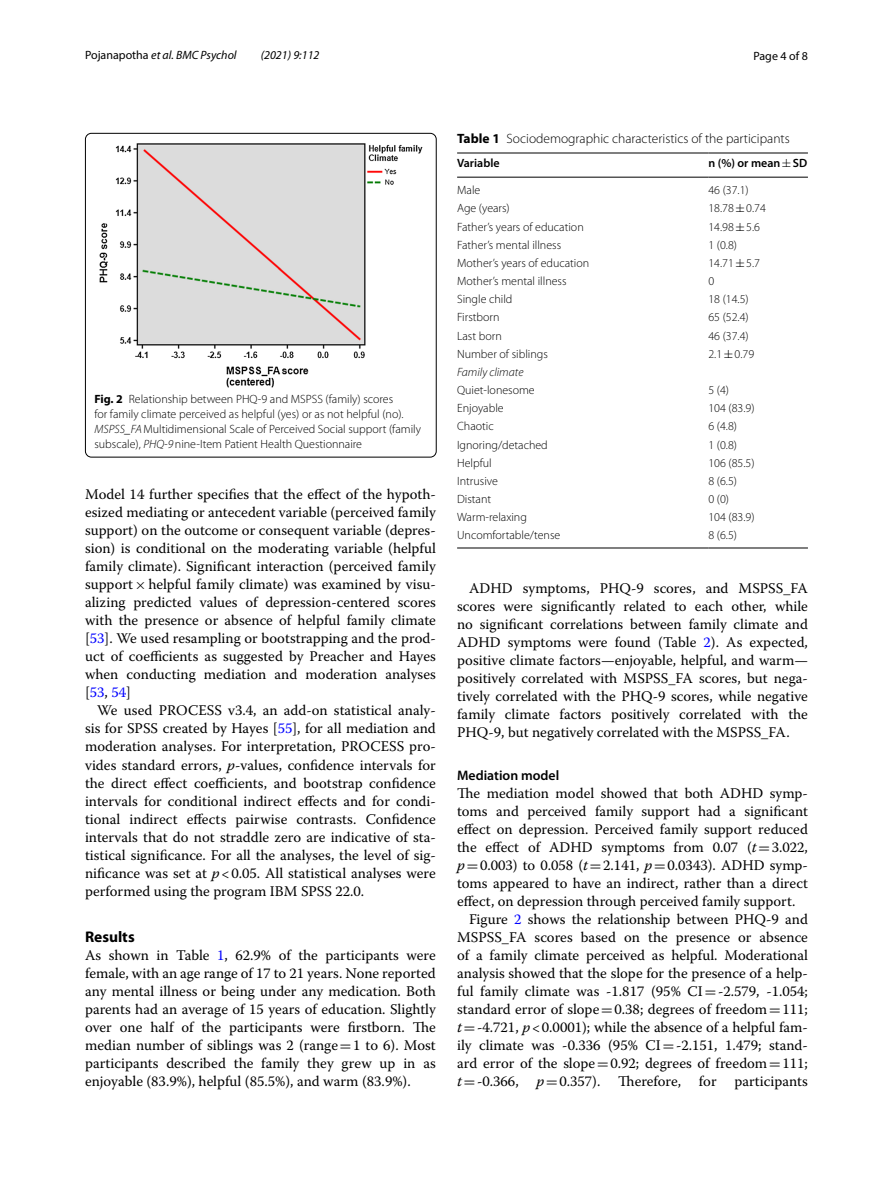
<style>
.page{position:relative;width:893px;height:1187px;background:#fff}
.page>*{position:absolute;margin:0;border:0;box-sizing:border-box;transform-origin:0 0}
.t1{font:700 15.45px "Myriad Pro";color:#000}
.t2{font:14.7px/18px "Warnock Pro";color:#000;text-align:justify}
.t3{font:600 13.8px "Myriad Pro";color:#000}
.t4{font:300 13.5px "Myriad Pro";color:#000}
.t5{font:300 12px/15px "Myriad Pro";color:#000}
.t6{font:italic 12px "Myriad Pro";color:#000}
.t7{font:600 12px "Myriad Pro";color:#000}
.t8{font:italic 300 12px "Myriad Pro";color:#000}
.t9{font:12px "Myriad Pro";color:#000}
.s1{font-style:normal}
.s2{font-weight:700}
.s3{font-style:italic}
.s4{font-family:"MTSY"}
.s5{color:#00f}
.s6{font-family:"MTSY";font-weight:400}
</style>
<div class="page">
<img style="left:99px;top:143px;width:323px;height:244px">
<div style="left:85px;top:133px;width:351px;height:324px;border:1px solid #000;border-radius:6px"></div>
<hr style="left:457px;top:153px;width:251px;height:1px;background:#000">
<hr style="left:457px;top:177px;width:251px;height:1px;background:#000">
<hr style="left:708px;top:153px;width:100px;height:1px;background:#000">
<hr style="left:708px;top:177px;width:100px;height:1px;background:#000">
<hr style="left:457px;top:547px;width:251px;height:1px;background:#000">
<hr style="left:708px;top:547px;width:100px;height:1px;background:#000">
<p class="t6" style="left:85px;top:48px;width:153px"><span class="s1">Pojanapotha</span> et al. BMC Psychol</p>
<p class="t6" style="left:261px;top:48px;width:60px">(2021) 9:112</p>
<p class="t9" style="left:753px;top:48px;width:56px">Page 4 of 8</p>
<p class="t5" style="left:94px;top:391px;width:328px"><span class="s2">Fig. 2</span> Relationship between PHQ-9 and MSPSS (family) scores<br>for family climate perceived as helpful (yes) or as not helpful (no).<br><span class="s3">MSPSS_FA</span>Multidimensional Scale of Perceived Social support (family subscale), <span class="s3">PHQ-9</span>nine-Item Patient Health Questionnaire</p>
<p class="t2" style="left:85px;top:485px;width:352px">Model 14 further specifies that the effect of the hypoth&shy;esized mediating or antecedent variable (perceived family support) on the outcome or consequent variable (depres&shy;sion) is conditional on the moderating variable (helpful family climate). Significant interaction (perceived family support<span class="s4">×</span>helpful family climate) was examined by visu&shy;alizing predicted values of depression-centered scores with the presence or absence of helpful family climate [<span class="s5">53</span>]. We used resampling or bootstrapping and the prod&shy;uct of coefficients as suggested by Preacher and Hayes when conducting mediation and moderation analyses [<span class="s5">53</span>, <span class="s5">54</span>]</p>
<p class="t2" style="left:85px;top:701px;width:352px;text-indent:12px">We used PROCESS v3.4, an add-on statistical analy&shy;sis for SPSS created by Hayes [<span class="s5">55</span>], for all mediation and moderation analyses. For interpretation, PROCESS pro&shy;vides standard errors, <span class="s3">p</span>-values, confidence intervals for the direct effect coefficients, and bootstrap confidence intervals for conditional indirect effects and for condi&shy;tional indirect effects pairwise contrasts. Confidence intervals that do not straddle zero are indicative of sta&shy;tistical significance. For all the analyses, the level of sig&shy;nificance was set at <span class="s3">p</span>&lt;0.05. All statistical analyses were performed using the program IBM SPSS 22.0.</p>
<p class="t1" style="left:85px;top:927px;width:51px">Results</p>
<p class="t2" style="left:85px;top:946px;width:352px">As shown in Table <span class="s5">1</span>, 62.9% of the participants were female, with an age range of 17 to 21 years. None reported any mental illness or being under any medication. Both parents had an average of 15 years of education. Slightly over one half of the participants were firstborn. The median number of siblings was 2 (range<span class="s4">=</span>1 to 6). Most participants described the family they grew up in as enjoyable (83.9%), helpful (85.5%), and warm (83.9%).</p>
<p class="t4" style="left:457px;top:131px;width:334px"><span class="s2">Table 1</span> Sociodemographic characteristics of the participants</p>
<p class="t7" style="left:457px;top:156px;width:44px">Variable</p>
<p class="t7" style="left:708px;top:156px;width:100px">n (%) or mean<span class="s6">±</span>SD</p>
<p class="t5" style="left:457px;top:183px;width:25px">Male</p>
<p class="t5" style="left:708px;top:183px;width:42px">46 (37.1)</p>
<p class="t5" style="left:457px;top:201px;width:54px">Age (years)</p>
<p class="t5" style="left:708px;top:201px;width:59px">18.78<span class="s6">±</span>0.74</p>
<p class="t5" style="left:457px;top:219px;width:128px">Father’s years of education</p>
<p class="t5" style="left:708px;top:219px;width:53px">14.98<span class="s6">±</span>5.6</p>
<p class="t5" style="left:457px;top:237px;width:106px">Father’s mental illness</p>
<p class="t5" style="left:708px;top:237px;width:30px">1 (0.8)</p>
<p class="t5" style="left:457px;top:255px;width:134px">Mother’s years of education</p>
<p class="t5" style="left:708px;top:255px;width:53px">14.71<span class="s6">±</span>5.7</p>
<p class="t5" style="left:457px;top:274px;width:111px">Mother’s mental illness</p>
<p class="t5" style="left:708px;top:274px;width:7px">0</p>
<p class="t5" style="left:457px;top:292px;width:57px">Single child</p>
<p class="t5" style="left:708px;top:292px;width:42px">18 (14.5)</p>
<p class="t5" style="left:457px;top:310px;width:44px">Firstborn</p>
<p class="t5" style="left:708px;top:310px;width:42px">65 (52.4)</p>
<p class="t5" style="left:457px;top:328px;width:46px">Last born</p>
<p class="t5" style="left:708px;top:328px;width:42px">46 (37.4)</p>
<p class="t5" style="left:457px;top:346px;width:92px">Number of siblings</p>
<p class="t5" style="left:708px;top:346px;width:47px">2.1<span class="s6">±</span>0.79</p>
<p class="t8" style="left:457px;top:365px;width:68px">Family climate</p>
<p class="t5" style="left:457px;top:383px;width:79px">Quiet-lonesome</p>
<p class="t5" style="left:708px;top:383px;width:22px">5 (4)</p>
<p class="t5" style="left:457px;top:401px;width:48px">Enjoyable</p>
<p class="t5" style="left:708px;top:401px;width:48px">104 (83.9)</p>
<p class="t5" style="left:457px;top:419px;width:38px">Chaotic</p>
<p class="t5" style="left:708px;top:419px;width:30px">6 (4.8)</p>
<p class="t5" style="left:457px;top:437px;width:92px">Ignoring/detached</p>
<p class="t5" style="left:708px;top:437px;width:30px">1 (0.8)</p>
<p class="t5" style="left:457px;top:455px;width:36px">Helpful</p>
<p class="t5" style="left:708px;top:455px;width:48px">106 (85.5)</p>
<p class="t5" style="left:457px;top:473px;width:42px">Intrusive</p>
<p class="t5" style="left:708px;top:473px;width:30px">8 (6.5)</p>
<p class="t5" style="left:457px;top:491px;width:36px">Distant</p>
<p class="t5" style="left:708px;top:491px;width:22px">0 (0)</p>
<p class="t5" style="left:457px;top:510px;width:71px">Warm-relaxing</p>
<p class="t5" style="left:708px;top:510px;width:48px">104 (83.9)</p>
<p class="t5" style="left:457px;top:528px;width:105px">Uncomfortable/tense</p>
<p class="t5" style="left:708px;top:528px;width:30px">8 (6.5)</p>
<p class="t2" style="left:457px;top:578px;width:352px;text-indent:12px">ADHD symptoms, PHQ-9 scores, and MSPSS_FA scores were significantly related to each other, while no significant correlations between family climate and ADHD symptoms were found (Table <span class="s5">2</span>). As expected, positive climate factors—enjoyable, helpful, and warm— positively correlated with MSPSS_FA scores, but nega&shy;tively correlated with the PHQ-9 scores, while negative family climate factors positively correlated with the PHQ-9, but negatively correlated with the MSPSS_FA.</p>
<p class="t3" style="left:457px;top:766px;width:104px">Mediation model</p>
<p class="t2" style="left:457px;top:784px;width:352px">The mediation model showed that both ADHD symp-</p>
<p class="t2" style="left:457px;top:802px;width:352px">toms and perceived family support had a significant</p>
<p class="t2" style="left:457px;top:820px;width:352px">effect on depression. Perceived family support reduced</p>
<p class="t2" style="left:457px;top:838px;width:352px">the effect of ADHD symptoms from 0.07 (<span class="s3">t</span><span class="s4">=</span>3.022,</p>
<p class="t2" style="left:457px;top:856px;width:352px"><span class="s3">p</span><span class="s4">=</span>0.003) to 0.058 (<span class="s3">t</span><span class="s4">=</span>2.141, <span class="s3">p</span><span class="s4">=</span>0.0343). ADHD symp-</p>
<p class="t2" style="left:457px;top:874px;width:352px">toms appeared to have an indirect, rather than a direct</p>
<p class="t2" style="left:457px;top:892px;width:340px">effect, on depression through perceived family support.</p>
<p class="t2" style="left:469px;top:910px;width:340px">Figure <span class="s5">2</span> shows the relationship between PHQ-9 and</p>
<p class="t2" style="left:457px;top:928px;width:352px">MSPSS_FA scores based on the presence or absence</p>
<p class="t2" style="left:457px;top:946px;width:352px">of a family climate perceived as helpful. Moderational</p>
<p class="t2" style="left:457px;top:964px;width:352px">analysis showed that the slope for the presence of a help-</p>
<p class="t2" style="left:457px;top:982px;width:352px">ful family climate was -1.817 (95% CI<span class="s4">=</span>-2.579, -1.054;</p>
<p class="t2" style="left:457px;top:1000px;width:352px">standard error of slope<span class="s4">=</span>0.38; degrees of freedom<span class="s4">=</span>111;</p>
<p class="t2" style="left:457px;top:1018px;width:352px"><span class="s3">t</span><span class="s4">=</span>-4.721, <span class="s3">p</span>&lt;0.0001); while the absence of a helpful fam-</p>
<p class="t2" style="left:457px;top:1036px;width:352px">ily climate was -0.336 (95% CI<span class="s4">=</span>-2.151, 1.479; stand-</p>
<p class="t2" style="left:457px;top:1054px;width:352px">ard error of the slope<span class="s4">=</span>0.92; degrees of freedom<span class="s4">=</span>111;</p>
<p class="t2" style="left:457px;top:1072px;width:352px"><span class="s3">t</span><span class="s4">=</span>-0.366, <span class="s3">p</span><span class="s4">=</span>0.357). Therefore, for participants</p>
</div>
